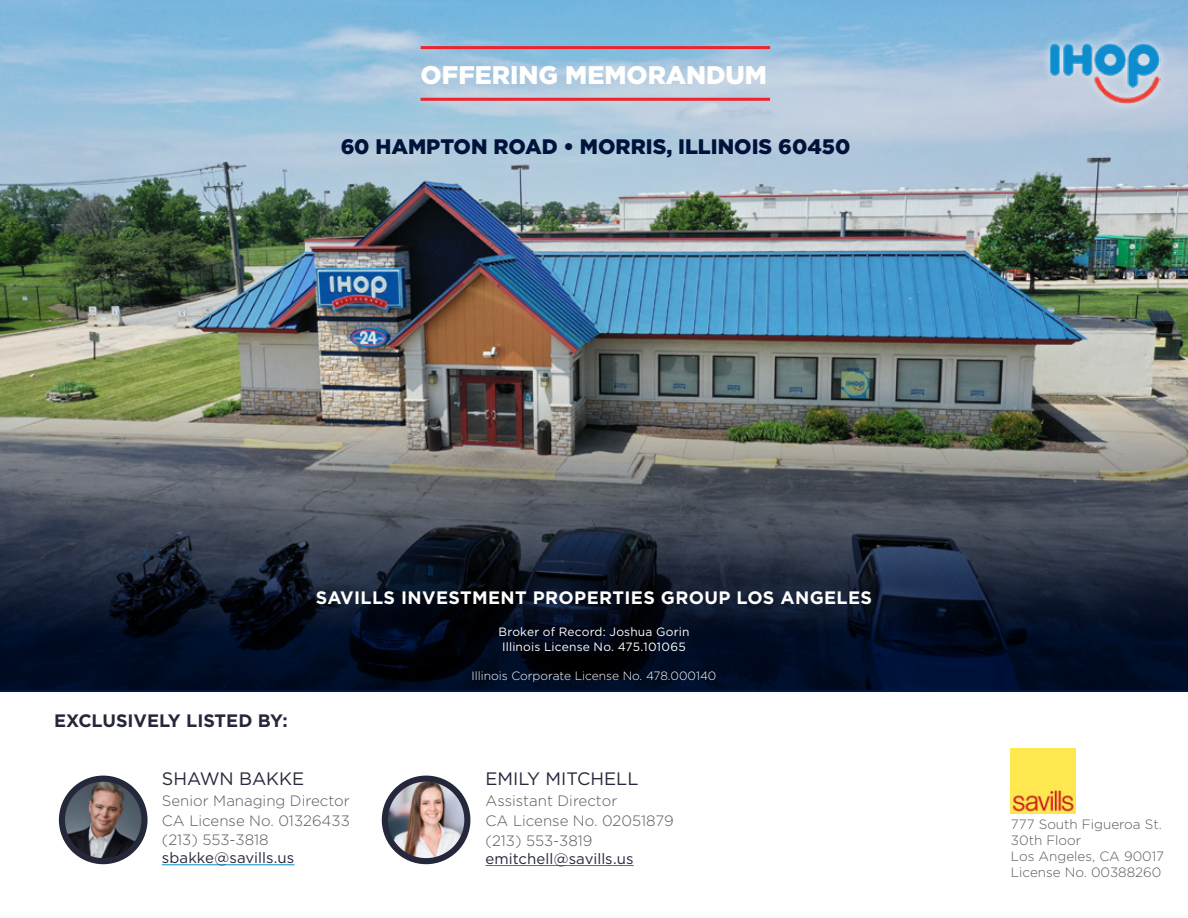
<style>
.page{position:relative;width:1188px;height:918px;background:#fff}
.page>*{position:absolute;margin:0;border:0;box-sizing:border-box;transform-origin:0 0}
.t1{font:900 25.5px "Gotham";color:#fff}
.t2{font:900 21px "Gotham";color:#001844}
.t3{font:700 18px "Gotham";letter-spacing:.02em;color:#fff}
.t4{font:18px "Gotham";color:#25273a}
.t5{font:700 18px "Gotham";color:#25273a}
.t6{font:300 15px/19.8px "Gotham";color:#58595b;text-align:justify}
.t7{font:15px "Gotham";color:#24273a}
.t8{font:300 13.5px/16.2px "Gotham";color:#58595b}
.t9{font:12px/14.4px "Gotham";letter-spacing:.015em;color:#fff;text-align:center}
.t10{font:300 12px "Gotham";color:#fff}
</style>
<div class="page">
<img style="left:0;top:0;width:1188px;height:381px">
<div style="left:1040px;top:36px;width:128px;height:76px;background:#fff;opacity:.75"></div>
<img style="left:1048px;top:42px;width:113px;height:63px">
<img style="left:0;top:381px;width:1188px;height:311px">
<hr style="left:421px;top:46px;width:349px;height:3px;background:#ed232d">
<hr style="left:421px;top:98px;width:349px;height:3px;background:#ed232d">
<img style="left:1011px;top:748px;width:65px;height:65px">
<hr style="left:162px;top:864px;width:132px;height:1px;background:#0588c9">
<img style="left:62px;top:779px;width:82px;height:82px;border-radius:41px">
<div style="left:59px;top:776px;width:89px;height:88px;border:6px solid #25273a;border-radius:50%"></div>
<hr style="left:486px;top:865px;width:148px;height:1px;background:#0588c9">
<svg style="left:378px;top:771px;width:97px;height:97px"></svg>
<img style="left:385px;top:779px;width:82px;height:82px;border-radius:41px">
<div style="left:382px;top:776px;width:88px;height:88px;border:6px solid #25273a;border-radius:50%"></div>
<h1 class="t1" style="left:421px;top:57px;width:348px">OFFERING MEMORANDUM</h1>
<h2 class="t2" style="left:340px;top:132px;width:512px">60 HAMPTON ROAD • MORRIS, ILLINOIS 60450</h2>
<p class="t5" style="left:54px;top:709px;width:235px">EXCLUSIVELY LISTED BY:</p>
<p class="t3" style="left:316px;top:586px;width:558px">SAVILLS INVESTMENT PROPERTIES GROUP LOS ANGELES</p>
<p class="t9" style="left:498px;top:625px;width:193px">Broker of Record: Joshua Gorin<br>Illinois License No. 475.101065</p>
<p class="t10" style="left:472px;top:668px;width:247px">Illinois Corporate License No. 478.000140</p>
<p class="t4" style="left:162px;top:767px;width:144px">SHAWN BAKKE</p>
<p class="t6" style="left:162px;top:790px;width:189px">Senior Managing Director CA License No. 01326433 (213) 553-3818</p>
<p class="t7" style="left:162px;top:848px;width:134px">sbakke@savills.us</p>
<p class="t4" style="left:486px;top:767px;width:154px">EMILY MITCHELL</p>
<p class="t6" style="left:486px;top:790px;width:190px;line-height:20.2px;text-align:left">Assistant Director<br>CA License No. 02051879 (213) 553-3819</p>
<p class="t7" style="left:486px;top:849px;width:150px">emitchell@savills.us</p>
<p class="t8" style="left:1011px;top:816px;width:155px">777 South Figueroa St.<br>30th Floor<br>Los Angeles, CA 90017<br>License No. 00388260</p>
</div>
